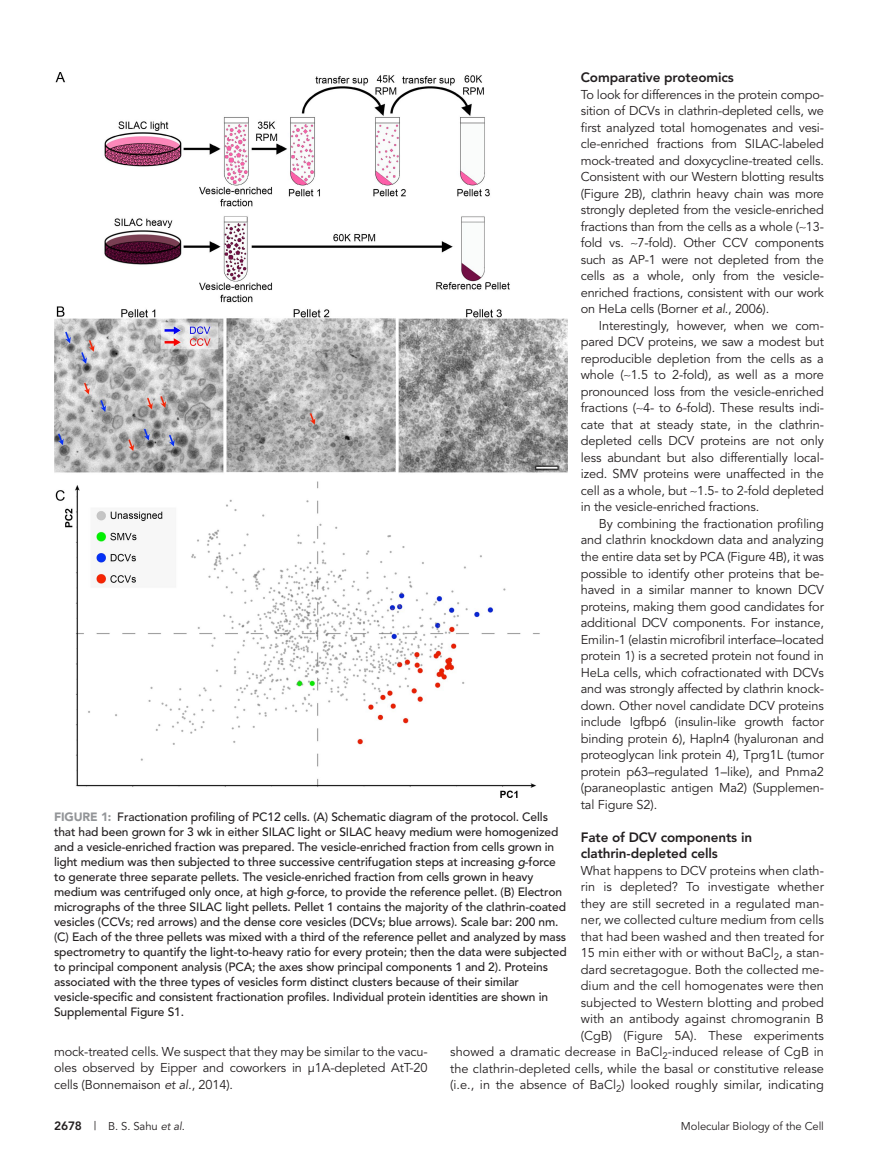
<style>
.page{position:relative;width:878px;height:1175px;background:#fff}
.page>*{position:absolute;margin:0;border:0;box-sizing:border-box;transform-origin:0 0}
.t1{font:800 13.5px/16.5px "Avenir";letter-spacing:-.01em;color:#231f20}
.Para{font:12.75px/16.5px "Avenir";letter-spacing:-.01em;color:#231f20;text-align:justify}
.ParaFL{font:12.75px/16.5px "Avenir";color:#231f20;text-align:justify}
.FigCaption{font:500 12px/15px "Avenir";letter-spacing:-.01em;color:#231f20}
.ParaFL-2{font:11.25px "Avenir";letter-spacing:-.01em;color:#231f20}
.s1{font-style:italic}
.s2{font-weight:900;color:#939598}
.s3{font-weight:800;font-size:12px}
.s4{font-size:12px}
</style>
<div class="page">
<img style="left:54px;top:72px;width:513px;height:725px">
<h2 class="t1" style="left:580px;top:69px;width:154px">Comparative proteomics</h2>
<p class="ParaFL" style="left:580px;top:86px;width:245px">To look for differences in the protein compo&shy;sition of DCVs in clathrin-depleted cells, we first analyzed total homogenates and vesi&shy;cle-enriched fractions from SILAC-labeled mock-treated and doxycycline-treated cells.<br>Consistent with our Western blotting results (Figure 2B), clathrin heavy chain was more strongly depleted from the vesicle-enriched fractions than from the cells as a whole (∼13- fold vs. ∼7-fold). Other CCV components such as AP-1 were not depleted from the cells as a whole, only from the vesicle&shy;enriched fractions, consistent with our work on HeLa cells (Borner <span class="s1">et al</span>., 2006).</p>
<p class="Para" style="left:580px;top:317px;width:245px;text-indent:18px">Interestingly, however, when we com&shy;pared DCV proteins, we saw a modest but reproducible depletion from the cells as a whole (∼1.5 to 2-fold), as well as a more pronounced loss from the vesicle-enriched fractions (∼4- to 6-fold). These results indi&shy;cate that at steady state, in the clathrin&shy;depleted cells DCV proteins are not only less abundant but also differentially local&shy;ized. SMV proteins were unaffected in the cell as a whole, but ∼1.5- to 2-fold depleted in the vesicle-enriched fractions.</p>
<p class="Para" style="left:580px;top:515px;width:245px;text-indent:18px">By combining the fractionation profiling and clathrin knockdown data and analyzing the entire data set by PCA (Figure 4B), it was possible to identify other proteins that be&shy;haved in a similar manner to known DCV proteins, making them good candidates for additional DCV components. For instance, Emilin-1 (elastin microfibril interface–located protein 1) is a secreted protein not found in HeLa cells, which cofractionated with DCVs and was strongly affected by clathrin knock&shy;down. Other novel candidate DCV proteins include Igfbp6 (insulin-like growth factor binding protein 6), Hapln4 (hyaluronan and proteoglycan link protein 4), Tprg1L (tumor protein p63–regulated 1–like), and Pnma2 (paraneoplastic antigen Ma2) (Supplemen&shy;tal Figure S2).</p>
<h2 class="t1" style="left:580px;top:828px;width:173px">Fate of DCV components in clathrin-depleted cells</h2>
<p class="ParaFL" style="left:450px;top:862px;width:375px;text-align:right">What happens to DCV proteins when clath-<br>rin is depleted? To investigate whether<br>they are still secreted in a regulated man-<br>ner, we collected culture medium from cells<br>that had been washed and then treated for<br>15 min either with or without BaCl<sub>2</sub>, a stan-<br>dard secretagogue. Both the collected me-<br>dium and the cell homogenates were then<br>subjected to Western blotting and probed<br>with an antibody against chromogranin B<br>(CgB) (Figure 5A). These experiments<br>showed a dramatic decrease in BaCl<sub>2</sub>-induced release of CgB in the clathrin-depleted cells, while the basal or constitutive release (i.e., in the absence of BaCl<sub>2</sub>) looked roughly similar, indicating</p>
<p class="FigCaption" style="left:54px;top:809px;width:514px"><span class="s2">FIGURE 1:</span> Fractionation profiling of PC12 cells. (A) Schematic diagram of the protocol. Cells that had been grown for 3 wk in either SILAC light or SILAC heavy medium were homogenized and a vesicle-enriched fraction was prepared. The vesicle-enriched fraction from cells grown in light medium was then subjected to three successive centrifugation steps at increasing <span class="s1">g</span>-force to generate three separate pellets. The vesicle-enriched fraction from cells grown in heavy medium was centrifuged only once, at high <span class="s1">g</span>-force, to provide the reference pellet. (B) Electron micrographs of the three SILAC light pellets. Pellet 1 contains the majority of the clathrin-coated vesicles (CCVs; red arrows) and the dense core vesicles (DCVs; blue arrows). Scale bar: 200 nm. (C) Each of the three pellets was mixed with a third of the reference pellet and analyzed by mass spectrometry to quantify the light-to-heavy ratio for every protein; then the data were subjected to principal component analysis (PCA; the axes show principal components 1 and 2). Proteins associated with the three types of vesicles form distinct clusters because of their similar vesicle-specific and consistent fractionation profiles. Individual protein identities are shown in Supplemental Figure S1.</p>
<p class="Para" style="left:54px;top:1043px;width:375px">mock-treated cells. We suspect that they may be similar to the vacu&shy;oles observed by Eipper and coworkers in μ1A-depleted AtT-20 cells (Bonnemaison <span class="s1">et al.</span>, 2014).</p>
<p class="ParaFL-2" style="left:54px;top:1119px;width:132px"><span class="s3">2678</span> <span class="s4">|</span> B. S. Sahu <span class="s1">et al</span>.</p>
<p class="ParaFL-2" style="left:681px;top:1119px;width:144px">Molecular Biology of the Cell</p>
</div>
